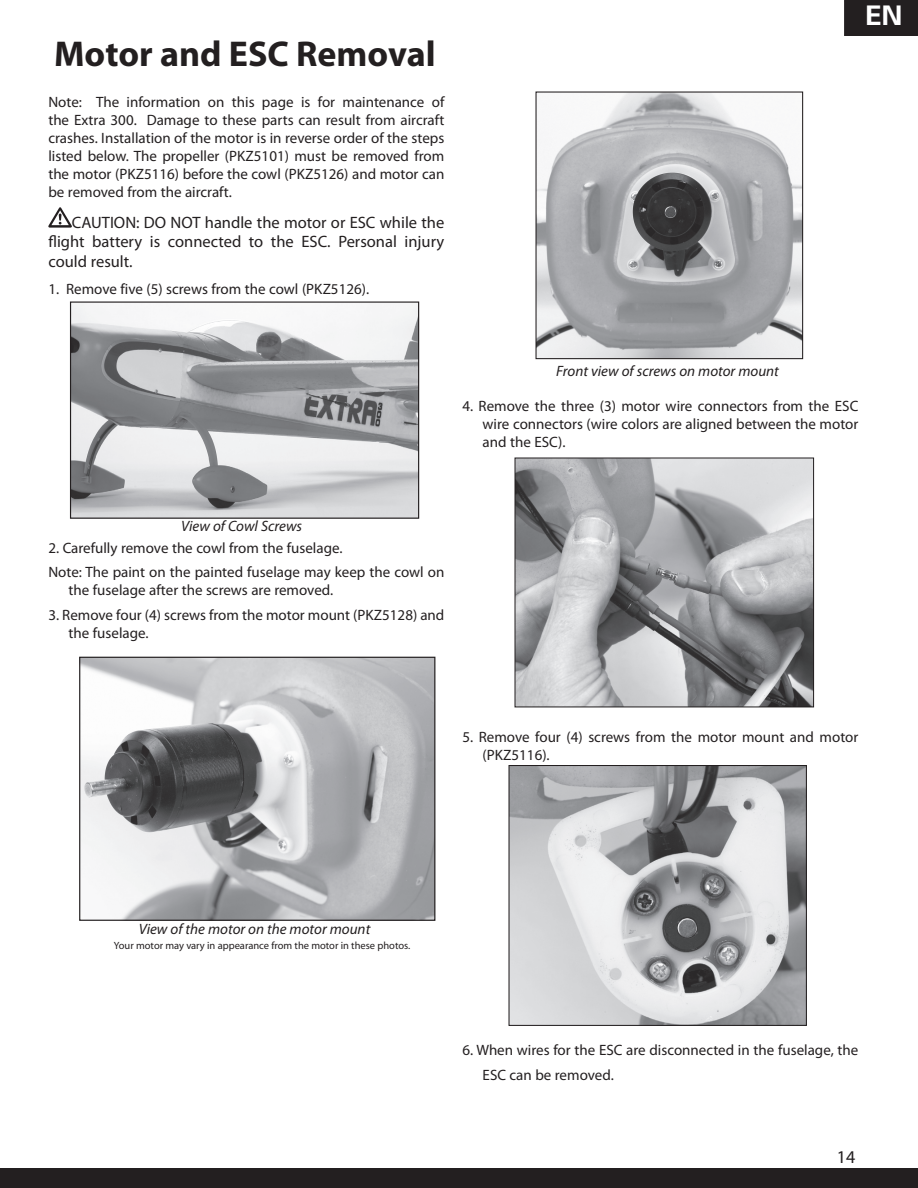
<style>
.page{position:relative;width:918px;height:1188px;background:#fff}
.page>*{position:absolute;margin:0;border:0;box-sizing:border-box;transform-origin:0 0}
.t1{font:700 36px "Myriad Pro";color:#231f20}
.t2{font:700 27px "Univers LT Std";color:#fff}
.t3{font:18px "Myriad Pro";color:#231f20}
.t4{font:16.5px/19.8px "Myriad Pro";color:#231f20;text-align:justify}
.t5{font:15px/18px "Myriad Pro";color:#231f20}
.t6{font:italic 15px "Myriad Pro";color:#231f20}
.t7{font:10.5px "Myriad";color:#231f20}
</style>
<div class="page">
<div style="left:0;top:1169px;width:918px;height:19px;background:#231f20"></div>
<div style="left:845px;top:1px;width:72px;height:34px;background:#231f20"></div>
<div style="left:844px;top:0;width:74px;height:36px;border:2px solid #231f20"></div>
<svg style="left:48px;top:207px;width:24px;height:21px"></svg>
<img style="left:72px;top:304px;width:345px;height:213px">
<div style="left:70px;top:302px;width:349px;height:217px;border:1px solid #231f20"></div>
<img style="left:81px;top:659px;width:352px;height:260px">
<div style="left:79px;top:657px;width:356px;height:264px;border:1px solid #231f20"></div>
<img style="left:538px;top:93px;width:263px;height:264px">
<div style="left:536px;top:91px;width:267px;height:268px;border:1px solid #231f20"></div>
<img style="left:516px;top:459px;width:296px;height:246px">
<div style="left:514px;top:457px;width:300px;height:250px;border:1px solid #231f20"></div>
<img style="left:511px;top:767px;width:294px;height:257px">
<div style="left:509px;top:765px;width:298px;height:261px;border:1px solid #231f20"></div>
<h1 class="t1" style="left:54px;top:31px;width:383px">Motor and ESC Removal</h1>
<p class="t5" style="left:48px;top:93px;width:398px;text-align:justify">Note: The information on this page is for maintenance of the Extra 300. Damage to these parts can result from aircraft crashes. Installation of the motor is in reverse order of the steps listed below. The propeller (PKZ5101) must be removed from the motor (PKZ5116) before the cowl (PKZ5126) and motor can be removed from the aircraft.</p>
<p class="t4" style="left:48px;top:212px;width:397px;text-indent:24px">CAUTION: DO NOT handle the motor or ESC while the flight battery is connected to the ESC. Personal injury could result.</p>
<p class="t5" style="left:48px;top:280px;width:322px">1. Remove five (5) screws from the cowl (PKZ5126).</p>
<h2 class="t2" style="left:865px;top:0;width:39px">En</h2>
<p class="t6" style="left:556px;top:362px;width:224px">Front view of screws on motor mount</p>
<p class="t5" style="left:483px;top:397px;width:377px;text-align:justify;text-indent:-20px">4. Remove the three (3) motor wire connectors from the ESC wire connectors (wire colors are aligned between the motor and the ESC).</p>
<p class="t6" style="left:181px;top:517px;width:123px">View of Cowl Screws</p>
<p class="t5" style="left:48px;top:535px;width:397px;line-height:24.8px">2. Carefully remove the cowl from the fuselage.<br>Note: The paint on the painted fuselage may keep the cowl on</p>
<p class="t5" style="left:69px;top:581px;width:266px">the fuselage after the screws are removed.</p>
<p class="t5" style="left:69px;top:606px;width:377px;text-indent:-20px">3. Remove four (4) screws from the motor mount (PKZ5128) and the fuselage.</p>
<p class="t5" style="left:483px;top:728px;width:377px;text-indent:-20px">5. Remove four (4) screws from the motor mount and motor (PKZ5116).</p>
<p class="t6" style="left:139px;top:919px;width:233px">View of the motor on the motor mount</p>
<p class="t7" style="left:114px;top:940px;width:298px">Your motor may vary in appearance from the motor in these photos.</p>
<p class="t5" style="left:483px;top:1037px;width:377px;line-height:25.2px;text-indent:-20px">6. When wires for the ESC are disconnected in the fuselage, the<br>ESC can be removed.</p>
<p class="t3" style="left:837px;top:1145px;width:20px">14</p>
</div>
